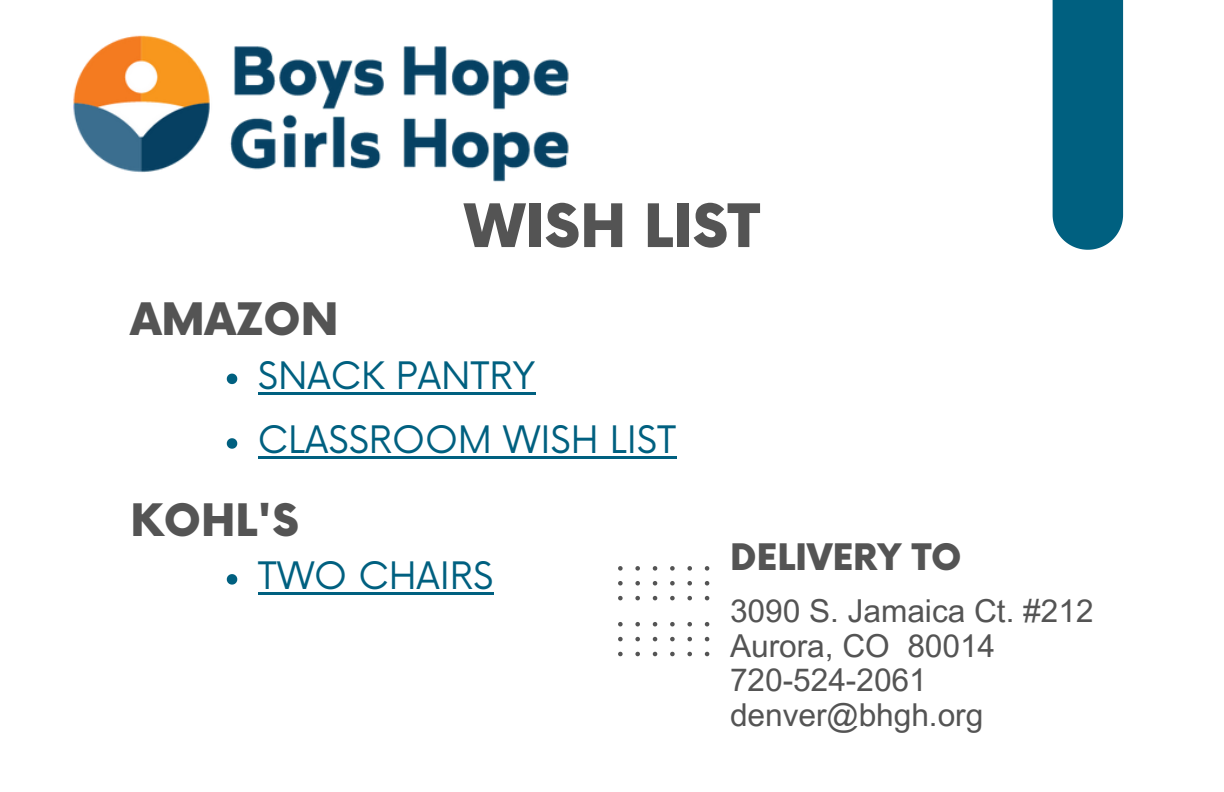
<style>
.page{position:relative;width:1224px;height:792px;background:#fff}
.page>*{position:absolute;margin:0;border:0;box-sizing:border-box;transform-origin:0 0}
.t1{font:900 58.4px "Now";color:#545454}
.t2{font:900 43.6px "Now";color:#545454}
.t3{font:36.8px "Now";color:#006080}
.t4{font:900 35.6px "Now";color:#545454}
.t5{font:31.6px "Arial MT Pro";color:#545454}
</style>
<div class="page">
<svg style="left:705px;top:596px;width:4px;height:4px"></svg>
<svg style="left:687px;top:596px;width:5px;height:4px"></svg>
<svg style="left:670px;top:596px;width:5px;height:4px"></svg>
<svg style="left:653px;top:596px;width:4px;height:4px"></svg>
<svg style="left:635px;top:596px;width:5px;height:4px"></svg>
<svg style="left:618px;top:596px;width:5px;height:4px"></svg>
<svg style="left:705px;top:581px;width:4px;height:5px"></svg>
<svg style="left:687px;top:581px;width:5px;height:5px"></svg>
<svg style="left:670px;top:581px;width:5px;height:5px"></svg>
<svg style="left:653px;top:581px;width:4px;height:5px"></svg>
<svg style="left:635px;top:581px;width:5px;height:5px"></svg>
<svg style="left:618px;top:581px;width:5px;height:5px"></svg>
<svg style="left:705px;top:566px;width:4px;height:5px"></svg>
<svg style="left:687px;top:566px;width:5px;height:5px"></svg>
<svg style="left:670px;top:566px;width:5px;height:5px"></svg>
<svg style="left:653px;top:566px;width:4px;height:5px"></svg>
<svg style="left:635px;top:566px;width:5px;height:5px"></svg>
<svg style="left:618px;top:566px;width:5px;height:5px"></svg>
<svg style="left:705px;top:652px;width:4px;height:4px"></svg>
<svg style="left:687px;top:652px;width:5px;height:4px"></svg>
<svg style="left:670px;top:652px;width:5px;height:4px"></svg>
<svg style="left:653px;top:652px;width:4px;height:4px"></svg>
<svg style="left:635px;top:652px;width:5px;height:4px"></svg>
<svg style="left:618px;top:652px;width:5px;height:4px"></svg>
<svg style="left:705px;top:637px;width:4px;height:4px"></svg>
<svg style="left:687px;top:637px;width:5px;height:4px"></svg>
<svg style="left:670px;top:637px;width:5px;height:4px"></svg>
<svg style="left:653px;top:637px;width:4px;height:4px"></svg>
<svg style="left:635px;top:637px;width:5px;height:4px"></svg>
<svg style="left:618px;top:637px;width:5px;height:4px"></svg>
<svg style="left:705px;top:622px;width:4px;height:4px"></svg>
<svg style="left:687px;top:622px;width:5px;height:4px"></svg>
<svg style="left:670px;top:622px;width:5px;height:4px"></svg>
<svg style="left:653px;top:622px;width:4px;height:4px"></svg>
<svg style="left:635px;top:622px;width:5px;height:4px"></svg>
<svg style="left:618px;top:622px;width:5px;height:4px"></svg>
<img style="left:73px;top:35px;width:496px;height:147px">
<div style="left:1053px;top:0;width:70px;height:250px;background:#006080"></div>
<svg style="left:227px;top:374px;width:10px;height:10px"></svg>
<hr style="left:258px;top:392px;width:277px;height:3px;background:#006080">
<svg style="left:227px;top:438px;width:10px;height:11px"></svg>
<hr style="left:258px;top:456px;width:418px;height:3px;background:#006080">
<svg style="left:227px;top:574px;width:10px;height:11px"></svg>
<hr style="left:258px;top:592px;width:235px;height:3px;background:#006080">
<p class="t2" style="left:130px;top:296px;width:210px">AMAZON</p>
<p class="t1" style="left:465px;top:195px;width:296px">WISH LIST</p>
<p class="t3" style="left:258px;top:355px;width:279px">SNACK PANTRY</p>
<p class="t3" style="left:258px;top:419px;width:420px">CLASSROOM WISH LIST</p>
<p class="t2" style="left:130px;top:497px;width:170px">KOHL'S</p>
<p class="t3" style="left:258px;top:555px;width:237px">TWO CHAIRS</p>
<p class="t4" style="left:730px;top:538px;width:233px">DELIVERY TO</p>
<p class="t5" style="left:730px;top:600px;width:365px">3090 S. Jamaica Ct. #212</p>
<p class="t5" style="left:730px;top:634px;width:267px">Aurora, CO 80014</p>
<p class="t5" style="left:730px;top:669px;width:198px">720-524-2061</p>
<p class="t5" style="left:730px;top:703px;width:255px">denver@bhgh.org</p>
</div>
